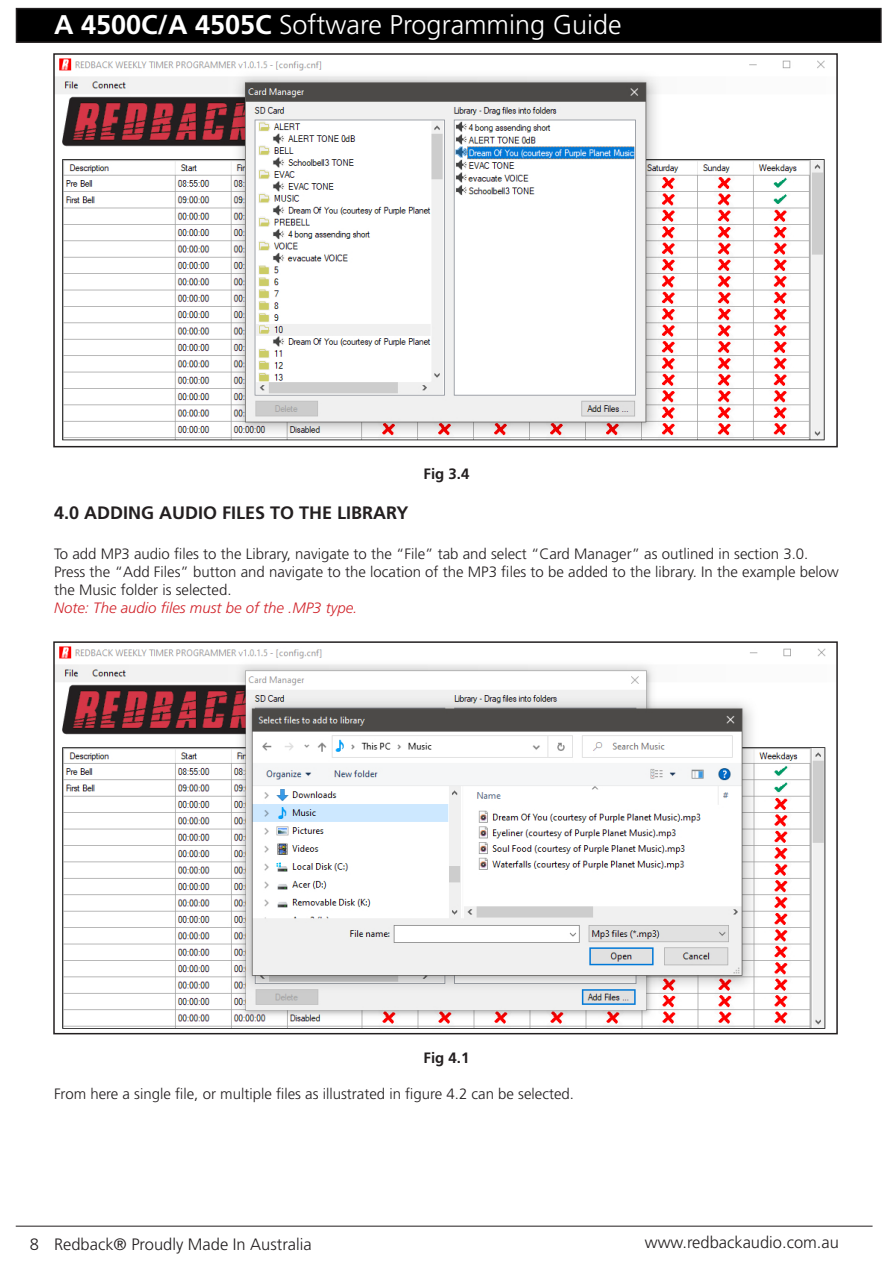
<style>
.page{position:relative;width:893px;height:1263px;background:#fff}
.page>*{position:absolute;margin:0;border:0;box-sizing:border-box;transform-origin:0 0}
.t1{font:300 27px "Frutiger LT Std";color:#fff}
.Level_2{font:700 18px "Frutiger LT Std";color:#231f20}
.t2{font:300 16.5px "Frutiger LT Std";color:#231f20}
.Level_2-2{font:300 15px/18px "Frutiger LT Std";color:#231f20}
.t3{font:italic 300 15px "Frutiger LT Std";color:#d1232a}
.t4{font:700 15px "Frutiger LT Std";color:#231f20}
.s1{font-weight:700}
</style>
<div class="page">
<div style="left:16px;top:9px;width:865px;height:33px;background:#000"></div>
<div style="left:16px;top:8px;width:866px;height:35px;border:2px solid #231f20"></div>
<hr style="left:16px;top:1226px;width:857px;height:1px;background:#231f20">
<img style="left:56px;top:58px;width:769px;height:383px">
<div style="left:53px;top:53px;width:785px;height:394px;border:2px solid #231f20"></div>
<img style="left:56px;top:646px;width:770px;height:383px">
<div style="left:53px;top:641px;width:785px;height:393px;border:2px solid #231f20"></div>
<h1 class="t1" style="left:54px;top:9px;width:569px"><span class="s1">A 4500C/A 4505C</span> Software Programming Guide</h1>
<p class="t4" style="left:424px;top:465px;width:47px">Fig 3.4</p>
<p class="Level_2" style="left:54px;top:502px;width:356px">4.0 ADDING AUDIO FILES TO THE LIBRARY</p>
<p class="Level_2-2" style="left:54px;top:544px;width:756px">To add MP3 audio files to the Library, navigate to the “File” tab and select “Card Manager” as outlined in section 3.0.</p>
<p class="Level_2-2" style="left:54px;top:562px;width:786px">Press the “Add Files” button and navigate to the location of the MP3 files to be added to the library. In the example below the Music folder is selected.</p>
<p class="t3" style="left:54px;top:599px;width:305px">Note: The audio files must be of the .MP3 type.</p>
<p class="t4" style="left:424px;top:1048px;width:47px">Fig 4.1</p>
<p class="Level_2-2" style="left:54px;top:1084px;width:522px">From here a single file, or multiple files as illustrated in figure 4.2 can be selected.</p>
<p class="t2" style="left:30px;top:1235px;width:283px">8 Redback® Proudly Made In Australia</p>
<p class="t2" style="left:645px;top:1233px;width:196px">www.redbackaudio.com.au</p>
</div>
